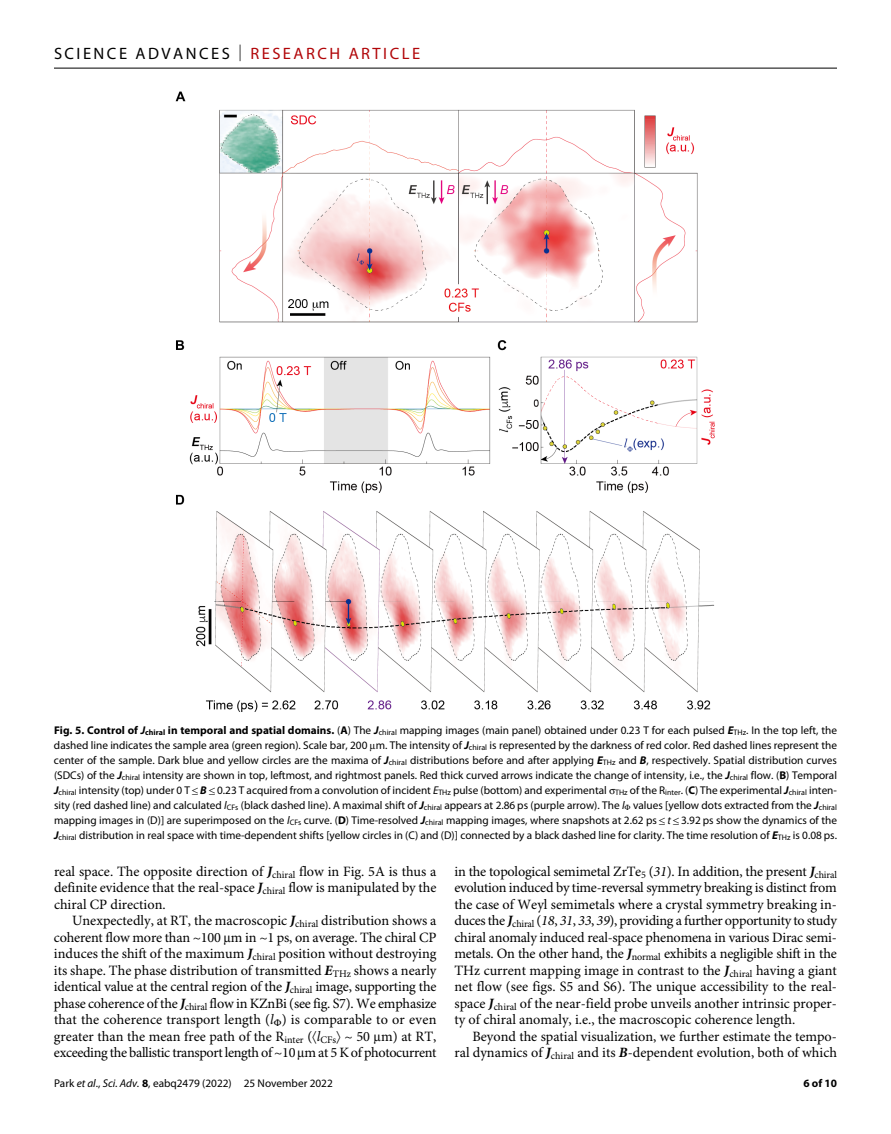
<style>
.page{position:relative;width:891px;height:1134px;background:#fff}
.page>*{position:absolute;margin:0;border:0;box-sizing:border-box;transform-origin:0 0}
.t1{font:16.5px "Myriad Pro";letter-spacing:.15em;color:#000}
.t2{font:14.25px/16.5px "Minion Pro";color:#000;text-align:justify}
.t3{font:11.25px/15px "Myriad Pro";color:#000;text-align:justify}
.t4{font:700 11.25px "Myriad Pro";color:#000}
.s1{font-weight:300}
.s2{color:#b10508}
.s3{font-weight:700}
.s4{font-weight:700;font-style:italic}
.s5{font-style:italic}
</style>
<div class="page">
<hr style="left:54px;top:68px;width:783px;height:1px;background:#000">
<img style="left:176px;top:91px;width:539px;height:621px">
<p class="t1" style="left:54px;top:40px;width:368px">SCIENCE ADVANCES <span class="s1">|</span> <span class="s2">RESEARCH ARTICLE</span></p>
<p class="t3" style="left:54px;top:723px;width:785px"><span class="s3">Fig. 5. Control of</span> <span class="s4">J</span><sub>chiral</sub> <span class="s3">in temporal and spatial domains.</span> (<span class="s3">A</span>) The <span class="s4">J</span><sub>chiral</sub> mapping images (main panel) obtained under 0.23 T for each pulsed <span class="s4">E</span><sub>THz</sub>. In the top left, the dashed line indicates the sample area (green region). Scale bar, 200 m. The intensity of <span class="s4">J</span><sub>chiral</sub> is represented by the darkness of red color. Red dashed lines represent the center of the sample. Dark blue and yellow circles are the maxima of <span class="s4">J</span><sub>chiral</sub> distributions before and after applying <span class="s4">E</span><sub>THz</sub> and <span class="s4">B</span>, respectively. Spatial distribution curves (SDCs) of the <span class="s4">J</span><sub>chiral</sub> intensity are shown in top, leftmost, and rightmost panels. Red thick curved arrows indicate the change of intensity, i.e., the <span class="s4">J</span><sub>chiral</sub> flow. (<span class="s3">B</span>) Temporal <span class="s4">J</span><sub>chiral</sub> intensity (top) under 0 T ≤ <span class="s4">B</span> ≤ 0.23 T acquired from a convolution of incident <span class="s5">E</span><sub>THz</sub> pulse (bottom) and experimental ▲<sub>THz</sub> of the R<sub>inter</sub>. (<span class="s3">C</span>) The experimental <span class="s4">J</span><sub>chiral</sub> inten&shy;sity (red dashed line) and calculated <span class="s5">l</span><sub>CFs</sub> (black dashed line). A maximal shift of <span class="s4">J</span><sub>chiral</sub> appears at 2.86 ps (purple arrow). The <span class="s5">l</span><sub>Ф</sub> values [yellow dots extracted from the <span class="s4">J</span><sub>chiral </sub>mapping images in (D)] are superimposed on the <span class="s5">l</span><sub>CFs</sub> curve. (<span class="s3">D</span>) Time-resolved <span class="s4">J</span><sub>chiral</sub> mapping images, where snapshots at 2.62 ps ≤ <span class="s5">t</span> ≤ 3.92 ps show the dynamics of the <span class="s4">J</span><sub>chiral</sub> distribution in real space with time-dependent shifts [yellow circles in (C) and (D)] connected by a black dashed line for clarity. The time resolution of <span class="s4">E</span><sub>THz</sub> is 0.08 ps.</p>
<p class="t2" style="left:54px;top:864px;width:384px">real space. The opposite direction of <span class="s4">J</span><sub>chiral</sub> flow in Fig. 5A is thus a definite evidence that the real-space <span class="s4">J</span><sub>chiral</sub> flow is manipulated by the chiral CP direction.</p>
<p class="t2" style="left:54px;top:914px;width:384px;text-indent:18px">Unexpectedly, at RT, the macroscopic <span class="s4">J</span><sub>chiral</sub> distribution shows a coherent flow more than ~100 m in ~1 ps, on average. The chiral CP induces the shift of the maximum <span class="s4">J</span><sub>chiral</sub> position without destroying its shape. The phase distribution of transmitted <span class="s4">E</span><sub>THz</sub> shows a nearly identical value at the central region of the <span class="s4">J</span><sub>chiral</sub> image, supporting the phase coherence of the <span class="s4">J</span><sub>chiral</sub> flow in KZnBi (see fig. S7). We emphasize that the coherence transport length (<span class="s5">l</span><sub>Ф</sub>) is comparable to or even greater than the mean free path of the R<sub>inter</sub> (〈<span class="s5">l</span><sub>CFs</sub>〉 ~ 50 m) at RT, exceeding the ballistic transport length of ~10 m at 5 K of photocurrent</p>
<p class="t3" style="left:54px;top:1076px;width:280px">Park <span class="s5">et al</span>., <span class="s5">Sci. Adv.</span> <span class="s3">8</span>, eabq2479 (2022) 25 November 2022</p>
<p class="t2" style="left:454px;top:864px;width:384px">in the topological semimetal ZrTe<sub>5</sub> (<span class="s5">31</span>). In addition, the present <span class="s4">J</span><sub>chiral </sub>evolution induced by time-reversal symmetry breaking is distinct from the case of Weyl semimetals where a crystal symmetry breaking in&shy;duces the <span class="s4">J</span><sub>chiral</sub> (<span class="s5">18</span>, <span class="s5">31</span>, <span class="s5">33</span>, <span class="s5">39</span>), providing a further opportunity to study chiral anomaly induced real-space phenomena in various Dirac semi&shy;metals. On the other hand, the <span class="s4">J</span><sub>normal</sub> exhibits a negligible shift in the THz current mapping image in contrast to the <span class="s4">J</span><sub>chiral</sub> having a giant net flow (see figs. S5 and S6). The unique accessibility to the real&shy;space <span class="s4">J</span><sub>chiral</sub> of the near-field probe unveils another intrinsic proper&shy;ty of chiral anomaly, i.e., the macroscopic coherence length.</p>
<p class="t2" style="left:454px;top:1029px;width:384px;text-align:right">Beyond the spatial visualization, we further estimate the tempo&shy;ral dynamics of <span class="s4">J</span><sub>chiral</sub> and its <span class="s4">B</span>-dependent evolution, both of which</p>
<p class="t4" style="left:803px;top:1074px;width:35px">6 of 10</p>
</div>
